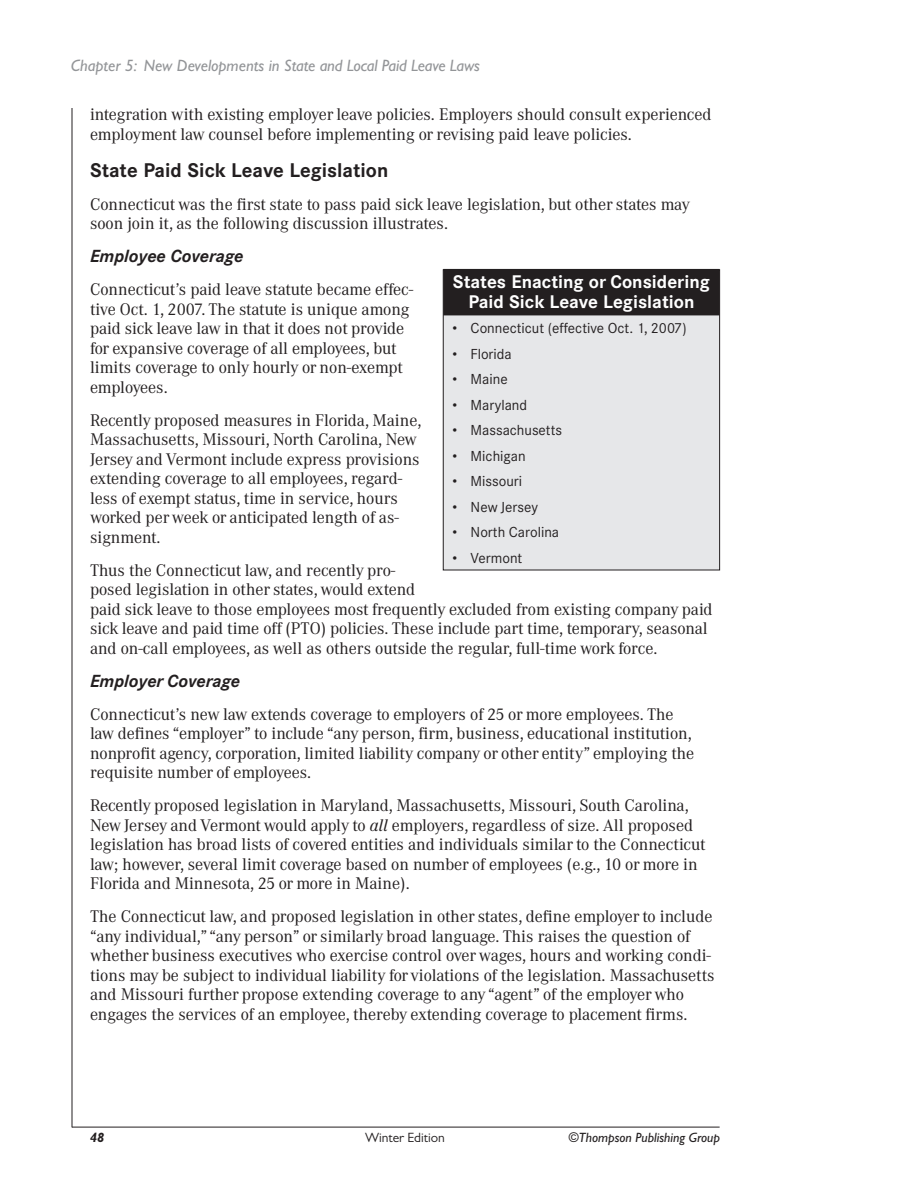
<style>
.page{position:relative;width:918px;height:1188px;background:#fff}
.page>*{position:absolute;margin:0;border:0;box-sizing:border-box;transform-origin:0 0}
.t1{font:700 19.5px "Corporate SBQ";color:#231f20}
.t2{font:700 18px/19.5px "Corporate SBQ";color:#fff;text-align:center}
.t3{font:italic 700 17.25px "Corporate SBQ";color:#231f20}
.t4{font:16.5px/19.5px "Corporate ABQ";color:#231f20}
.t5{font:italic 16.5px "Gill Sans";letter-spacing:-.01em;color:#939598}
.t6{font:14.25px "Corporate SBQ";color:#231f20}
.t7{font:italic 13.5px "Gill Sans";color:#231f20}
.t8{font:13.5px "Gill Sans";color:#231f20}
.t9{font:italic 700 13.5px "Gill Sans";color:#231f20}
.s1{font-style:italic}
</style>
<div class="page">
<hr style="left:72px;top:108px;width:1px;height:1019px;background:#231f20">
<hr style="left:72px;top:1127px;width:648px;height:1px;background:#231f20">
<div style="left:443px;top:270px;width:277px;height:300px;background:#e6e7e9"></div>
<div style="left:443px;top:269px;width:277px;height:46px;background:#231f20"></div>
<div style="left:443px;top:269px;width:277px;height:301px;border:1px solid #231f20"></div>
<p class="t5" style="left:71px;top:56px;width:411px">Chapter 5: New Developments in State and Local Paid Leave Laws</p>
<p class="t4" style="left:90px;top:105px;width:623px">integration with existing employer leave policies. Employers should consult experienced employment law counsel before implementing or revising paid leave policies.</p>
<p class="t1" style="left:90px;top:158px;width:300px">State Paid Sick Leave Legislation</p>
<p class="t4" style="left:90px;top:194px;width:602px">Connecticut was the first state to pass paid sick leave legislation, but other states may soon join it, as the following discussion illustrates.</p>
<p class="t3" style="left:90px;top:245px;width:155px">Employee Coverage</p>
<p class="t4" style="left:90px;top:280px;width:325px">Connecticut’s paid leave statute became effec&shy;tive Oct. 1, 2007. The statute is unique among paid sick leave law in that it does not provide for expansive coverage of all employees, but limits coverage to only hourly or non-exempt employees.</p>
<p class="t4" style="left:90px;top:410px;width:333px">Recently proposed measures in Florida, Maine, Massachusetts, Missouri, North Carolina, New Jersey and Vermont include express provisions extending coverage to all employees, regard&shy;less of exempt status, time in service, hours worked per week or anticipated length of as&shy;signment.</p>
<p class="t4" style="left:90px;top:560px;width:624px">Thus the Connecticut law, and recently pro-<br>posed legislation in other states, would extend<br>paid sick leave to those employees most frequently excluded from existing company paid sick leave and paid time off (PTO) policies. These include part time, temporary, seasonal and on-call employees, as well as others outside the regular, full-time work force.</p>
<p class="t3" style="left:90px;top:670px;width:152px">Employer Coverage</p>
<p class="t4" style="left:90px;top:704px;width:606px">Connecticut’s new law extends coverage to employers of 25 or more employees. The law defines “employer” to include “any person, firm, business, educational institution, nonprofit agency, corporation, limited liability company or other entity” employing the requisite number of employees.</p>
<p class="t4" style="left:90px;top:796px;width:617px">Recently proposed legislation in Maryland, Massachusetts, Missouri, South Carolina, New Jersey and Vermont would apply to <span class="s1">all</span> employers, regardless of size. All proposed legislation has broad lists of covered entities and individuals similar to the Connecticut law; however, several limit coverage based on number of employees (e.g., 10 or more in Florida and Minnesota, 25 or more in Maine).</p>
<p class="t4" style="left:90px;top:907px;width:626px">The Connecticut law, and proposed legislation in other states, define employer to include “any individual,” “any person” or similarly broad language. This raises the question of whether business executives who exercise control over wages, hours and working condi&shy;tions may be subject to individual liability for violations of the legislation. Massachusetts and Missouri further propose extending coverage to any “agent” of the employer who engages the services of an employee, thereby extending coverage to placement firms.</p>
<p class="t2" style="left:453px;top:273px;width:259px">States Enacting or Considering<br>Paid Sick Leave Legislation</p>
<p class="t6" style="left:453px;top:320px;width:235px">• Connecticut (effective Oct. 1, 2007)</p>
<p class="t6" style="left:453px;top:346px;width:61px">• Florida</p>
<p class="t6" style="left:453px;top:371px;width:57px">• Maine</p>
<p class="t6" style="left:453px;top:397px;width:76px">• Maryland</p>
<p class="t6" style="left:453px;top:422px;width:111px">• Massachusetts</p>
<p class="t6" style="left:453px;top:448px;width:74px">• Michigan</p>
<p class="t6" style="left:453px;top:473px;width:71px">• Missouri</p>
<p class="t6" style="left:453px;top:499px;width:87px">• New Jersey</p>
<p class="t6" style="left:453px;top:524px;width:108px">• North Carolina</p>
<p class="t6" style="left:453px;top:550px;width:71px">• Vermont</p>
<p class="t9" style="left:90px;top:1129px;width:16px">48</p>
<p class="t8" style="left:365px;top:1129px;width:81px">Winter Edition</p>
<p class="t7" style="left:569px;top:1129px;width:153px">©Thompson Publishing Group</p>
</div>
